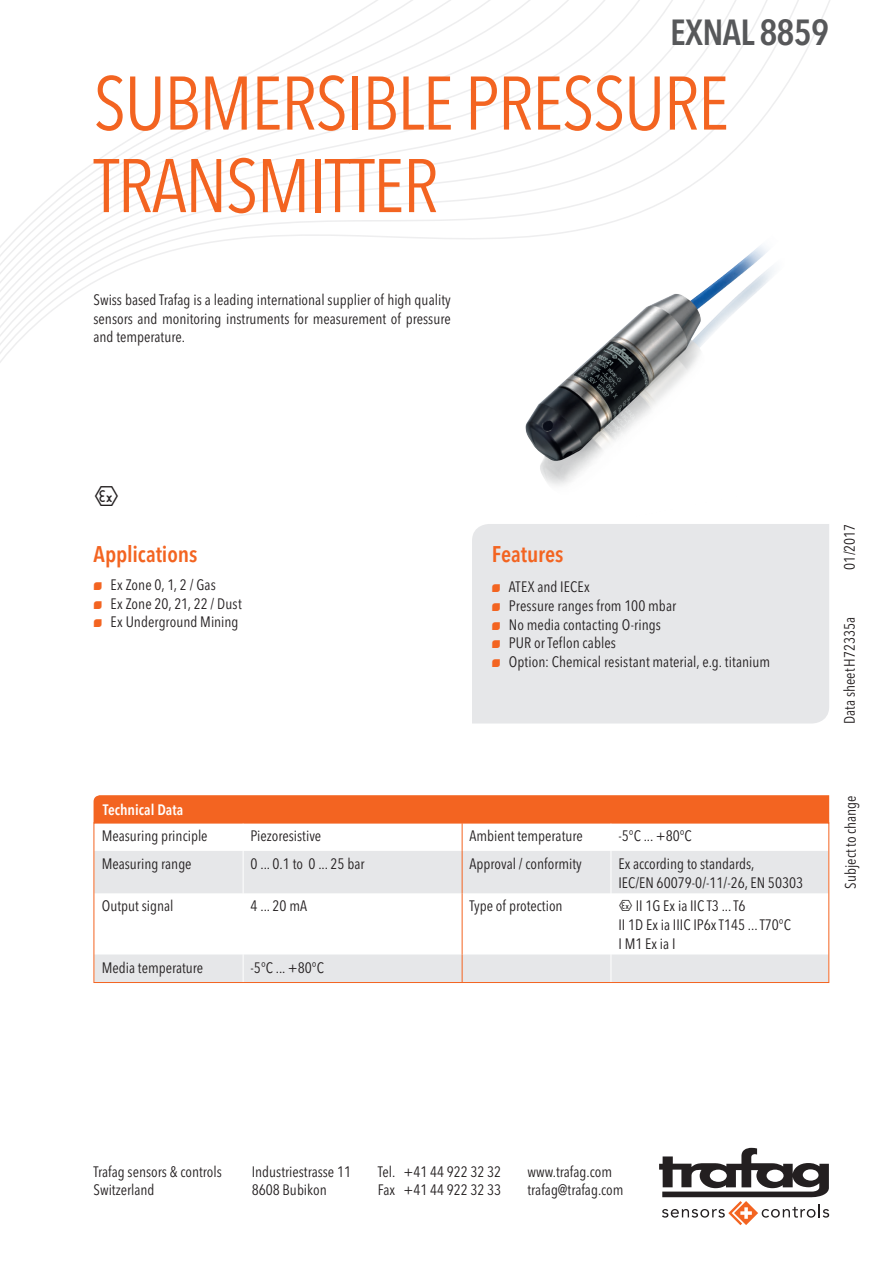
<style>
.page{position:relative;width:893px;height:1263px;background:#fff}
.page>*{position:absolute;margin:0;border:0;box-sizing:border-box;transform-origin:0 0}
.t1{font:condensed 75px/82.5px "Avenir Next LT Pro";letter-spacing:-.02em;color:#f36421}
.t2{font:600 condensed 36px "Avenir Next LT Pro";letter-spacing:-.02em;color:#57585a}
.t3{font:27px "Trafag Pictos";color:#231f20}
.t4{font:600 condensed 22.5px "Avenir Next LT Pro";letter-spacing:-.005em;color:#f36421}
.t5{font:condensed 15px/18.8px "Avenir Next LT Pro";color:#231f20}
.t6{font:600 condensed 15px "Avenir Next LT Pro";color:#fff}
.s1{font-family:"Trafag Pictos";font-stretch:normal;font-size:10.5px;color:#f36421}
.s2{font-family:"Trafag Pictos";font-stretch:normal}
</style>
<div class="page">
<svg style="left:659px;top:1148px;width:170px;height:77px"></svg>
<svg style="left:0;top:0;width:830px;height:363px"></svg>
<div style="left:472px;top:524px;width:357px;height:199px;background:#e6e7e9"></div>
<img style="left:471px;top:232px;width:314px;height:314px">
<svg style="left:96px;top:851px;width:731px;height:130px;fill:#e6e7e9"></svg>
<hr style="left:243px;top:851px;width:1px;height:42px;background:#fff">
<hr style="left:611px;top:851px;width:1px;height:42px;background:#fff">
<hr style="left:243px;top:893px;width:1px;height:61px;background:#fff">
<hr style="left:611px;top:893px;width:1px;height:61px;background:#fff">
<svg style="left:243px;top:954px;width:1px;height:27px"></svg>
<svg style="left:611px;top:954px;width:1px;height:27px"></svg>
<svg style="left:94px;top:795px;width:735px;height:56px"></svg>
<hr style="left:462px;top:851px;width:1px;height:42px;background:#f36421">
<hr style="left:462px;top:893px;width:1px;height:61px;background:#f36421">
<svg style="left:462px;top:954px;width:1px;height:27px"></svg>
<div style="left:94px;top:822px;width:735px;height:161px;border:1px solid #f36421"></div>
<h2 class="t2" style="left:670px;top:10px;width:160px">EXNAL 8859</h2>
<h1 class="t1" style="left:94px;top:62px;width:637px">Submersible Pressure<br>Transmitter</h1>
<p class="t5" style="left:94px;top:290px;width:359px;text-align:justify">Swiss based Trafag is a leading international supplier of high quality sensors and monitoring instruments for measurement of pressure and temperature.</p>
<h3 class="t3" style="left:94px;top:483px;width:28px">x</h3>
<h3 class="t4" style="left:94px;top:540px;width:105px">Applications</h3>
<p class="t5" style="left:94px;top:575px;width:150px"><span class="s1">N</span> Ex Zone 0, 1, 2 / Gas<br><span class="s1">N</span> Ex Zone 20, 21, 22 / Dust<br><span class="s1">N</span> Ex Underground Mining</p>
<h3 class="t4" style="left:492px;top:541px;width:73px">Features</h3>
<p class="t5" style="left:492px;top:577px;width:280px"><span class="s1">N</span> ATEX and IECEx<br><span class="s1">N</span> Pressure ranges from 100 mbar<br><span class="s1">N</span> No media contacting O-rings<br><span class="s1">N</span> PUR or Teflon cables<br><span class="s1">N</span> Option: Chemical resistant material, e.g. titanium</p>
<p class="t6" style="left:103px;top:800px;width:82px">Technical Data</p>
<p class="t5" style="left:102px;top:827px;width:107px">Measuring principle</p>
<p class="t5" style="left:251px;top:827px;width:72px">Piezoresistive</p>
<p class="t5" style="left:470px;top:827px;width:115px">Ambient temperature</p>
<p class="t5" style="left:618px;top:827px;width:75px">-5°C ... +80°C</p>
<p class="t5" style="left:102px;top:854px;width:91px">Measuring range</p>
<p class="t5" style="left:251px;top:854px;width:115px">0 ... 0.1 to 0 ... 25 bar</p>
<p class="t5" style="left:470px;top:854px;width:114px">Approval / conformity</p>
<p class="t5" style="left:618px;top:854px;width:186px">Ex according to standards,<br>IEC/EN 60079-0/-11/-26, EN 50303</p>
<p class="t5" style="left:102px;top:897px;width:73px">Output signal</p>
<p class="t5" style="left:251px;top:897px;width:58px">4 ... 20 mA</p>
<p class="t5" style="left:470px;top:897px;width:95px">Type of protection</p>
<p class="t5" style="left:618px;top:897px;width:174px"><span class="s2">x</span> II 1G Ex ia IIC T3 ... T6<br>II 1D Ex ia IIIC IP6x T145 ... T70°C<br>I M1 Ex ia I</p>
<p class="t5" style="left:102px;top:958px;width:103px">Media temperature</p>
<p class="t5" style="left:251px;top:958px;width:75px">-5°C ... +80°C</p>
<p class="t5" style="left:840px;top:570px;width:48px;rotate:-90deg">01/2017</p>
<p class="t5" style="left:840px;top:724px;width:108px;rotate:-90deg">Data sheetH72335a</p>
<p class="t5" style="left:841px;top:889px;width:95px;rotate:-90deg">Subject to change</p>
<p class="t5" style="left:94px;top:1162px;width:130px">Trafag sensors &amp; controls<br>Switzerland</p>
<p class="t5" style="left:252px;top:1162px;width:101px">Industriestrasse 11<br>8608 Bubikon</p>
<p class="t5" style="left:378px;top:1162px;width:125px">Tel. +41 44 922 32 32<br>Fax +41 44 922 32 33</p>
<p class="t5" style="left:528px;top:1162px;width:98px">www.trafag.com trafag@trafag.com</p>
</div>
